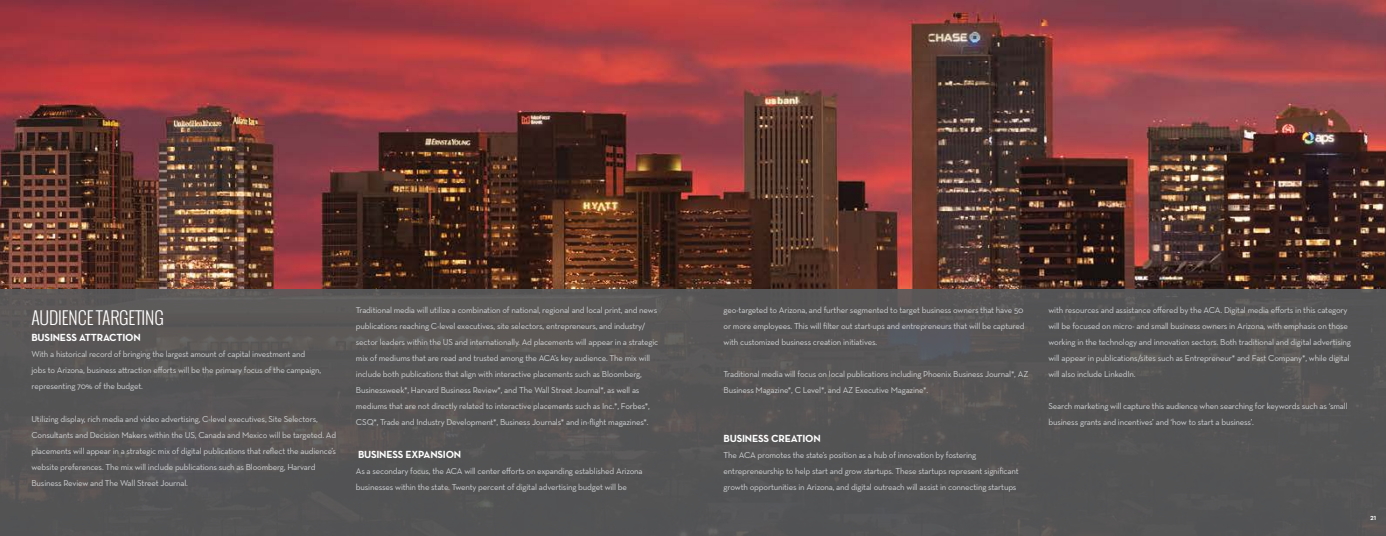
<style>
.page{position:relative;width:1386px;height:536px;background:#fff}
.page>*{position:absolute;margin:0;border:0;box-sizing:border-box;transform-origin:0 0}
.t1{font:300 17.5px "Oswald";letter-spacing:-.01em;color:#fff}
.t2{font:700 10.5px "Neutraface Text";letter-spacing:-.02em;color:#fff}
.t3{font:8.75px/16.1px "Neutraface Text";letter-spacing:-.02em;color:#d1d3d4}
.t4{font:600 7.88px "Neutraface Text";color:#fff}
</style>
<div class="page">
<img style="left:0;top:0;width:1386px;height:289px">
<div style="left:0;top:289px;width:1386px;height:247px;background:#58595b"></div>
<h1 class="t1" style="left:32px;top:306px;width:134px">AUDIENCE TARGETING</h1>
<p class="t2" style="left:32px;top:330px;width:111px">BUSINESS ATTRACTION</p>
<p class="t3" style="left:32px;top:346px;width:291px">With a historical record of bringing the largest amount of capital investment and jobs to Arizona, business attraction efforts will be the primary focus of the campaign, representing 70% of the budget.</p>
<p class="t3" style="left:32px;top:410px;width:306px">Utilizing display, rich media and video advertising, C-level executives, Site Selectors, Consultants and Decision Makers within the US, Canada and Mexico will be targeted. Ad placements will appear in a strategic mix of digital publications that reflect the audience’s website preferences. The mix will include publications such as Bloomberg, Harvard Business Review and The Wall Street Journal.</p>
<p class="t3" style="left:356px;top:301px;width:304px">Traditional media will utilize a combination of national, regional and local print, and news publications reaching C-level executives, site selectors, entrepreneurs, and industry/ sector leaders within the US and internationally. Ad placements will appear in a strategic mix of mediums that are read and trusted among the ACA’s key audience. The mix will include both publications that align with interactive placements such as Bloomberg, Businessweek*, Harvard Business Review*, and The Wall Street Journal*, as well as mediums that are not directly related to interactive placements such as Inc.*, Forbes*, CSQ*, Trade and Industry Development*, Business Journals* and in-flight magazines*.</p>
<p class="t2" style="left:358px;top:447px;width:105px">BUSINESS EXPANSION</p>
<p class="t3" style="left:356px;top:462px;width:288px">As a secondary focus, the ACA will center efforts on expanding established Arizona businesses within the state. Twenty percent of digital advertising budget will be</p>
<p class="t3" style="left:724px;top:301px;width:302px">geo-targeted to Arizona, and further segmented to target business owners that have 50 or more employees. This will filter out start-ups and entrepreneurs that will be captured with customized business creation initiatives.</p>
<p class="t3" style="left:724px;top:366px;width:306px">Traditional media will focus on local publications including Phoenix Business Journal*, AZ<br>Business Magazine*, C Level*, and AZ Executive Magazine*.</p>
<p class="t2" style="left:724px;top:431px;width:99px">BUSINESS CREATION</p>
<p class="t3" style="left:724px;top:446px;width:297px">The ACA promotes the state’s position as a hub of innovation by fostering entrepreneurship to help start and grow startups. These startups represent significant growth opportunities in Arizona, and digital outreach will assist in connecting startups</p>
<p class="t3" style="left:1048px;top:301px;width:304px">with resources and assistance offered by the ACA. Digital media efforts in this category will be focused on micro- and small business owners in Arizona, with emphasis on those working in the technology and innovation sectors. Both traditional and digital advertising will appear in publications/sites such as Entrepreneur* and Fast Company*, while digital will also include LinkedIn.</p>
<p class="t3" style="left:1048px;top:398px;width:301px">Search marketing will capture this audience when searching for keywords such as ‘small business grants and incentives’ and ‘how to start a business’.</p>
<p class="t4" style="left:1370px;top:512px;width:8px">21</p>
</div>
